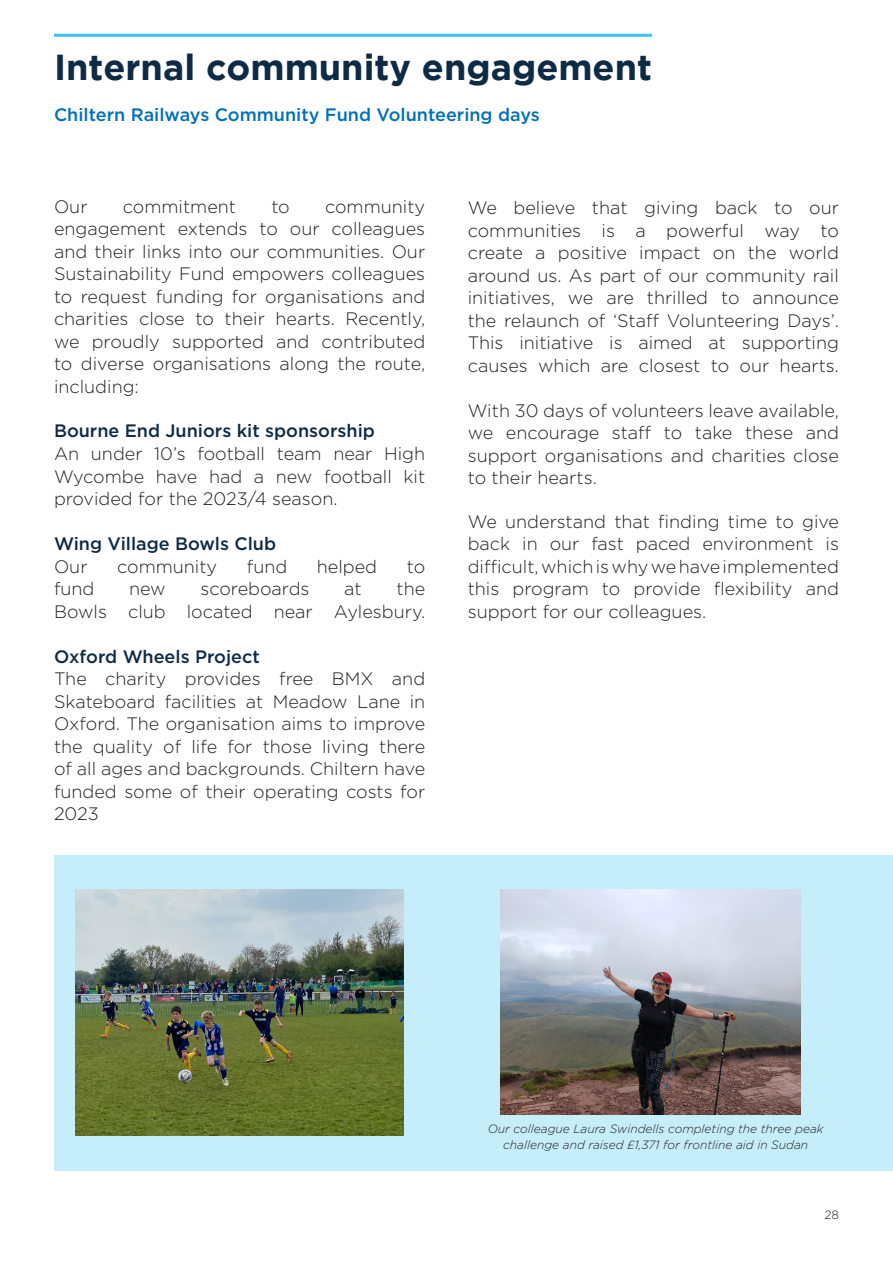
<style>
.page{position:relative;width:893px;height:1263px;background:#fff}
.page>*{position:absolute;margin:0;border:0;box-sizing:border-box;transform-origin:0 0}
.t1{font:700 36px "Gotham";color:#0d2b45}
.t2{font:300 18px/22.5px "Gotham";color:#231f20;text-align:justify}
.t3{font:500 18px "Gotham";color:#0d2b45}
.t4{font:500 18px "Gotham";color:#0070b9}
.t5{font:italic 300 12px/16.5px "Gotham";color:#231f20;text-align:center}
.t6{font:300 12px "Gotham";color:#231f20}
</style>
<div class="page">
<div style="left:54px;top:855px;width:839px;height:315px;background:#c5edfa"></div>
<hr style="left:54px;top:34px;width:598px;height:3px;background:#3ec3f1">
<img style="left:501px;top:889px;width:300px;height:225px">
<img style="left:75px;top:889px;width:329px;height:247px">
<h1 class="t1" style="left:54px;top:47px;width:600px">Internal community engagement</h1>
<p class="t4" style="left:54px;top:103px;width:487px">Chiltern Railways Community Fund Volunteering days</p>
<p class="t2" style="left:54px;top:194px;width:35px">Our</p>
<p class="t2" style="left:123px;top:194px;width:115px">commitment</p>
<p class="t2" style="left:271px;top:194px;width:20px">to</p>
<p class="t2" style="left:54px;top:194px;width:373px;text-indent:271px">community engagement extends to our colleagues and their links into our communities. Our Sustainability Fund empowers colleagues to request funding for organisations and charities close to their hearts. Recently, we proudly supported and contributed to diverse organisations along the route, including:</p>
<p class="t3" style="left:54px;top:419px;width:322px">Bourne End Juniors kit sponsorship</p>
<p class="t2" style="left:54px;top:442px;width:373px">An under 10’s football team near High Wycombe have had a new football kit provided for the 2023/4 season.</p>
<p class="t3" style="left:54px;top:531px;width:224px">Wing Village Bowls Club</p>
<p class="t2" style="left:54px;top:554px;width:35px">Our</p>
<p class="t2" style="left:117px;top:554px;width:102px">community</p>
<p class="t2" style="left:247px;top:554px;width:42px">fund</p>
<p class="t2" style="left:317px;top:554px;width:62px">helped</p>
<p class="t2" style="left:407px;top:554px;width:20px">to</p>
<p class="t2" style="left:54px;top:577px;width:42px">fund</p>
<p class="t2" style="left:129px;top:577px;width:38px">new</p>
<p class="t2" style="left:201px;top:577px;width:111px">scoreboards</p>
<p class="t2" style="left:344px;top:577px;width:19px">at</p>
<p class="t2" style="left:54px;top:577px;width:373px;text-align:right">the<br>Bowls club located near Aylesbury.</p>
<p class="t3" style="left:54px;top:645px;width:207px">Oxford Wheels Project</p>
<p class="t2" style="left:54px;top:667px;width:373px">The charity provides free BMX and Skateboard facilities at Meadow Lane in Oxford. The organisation aims to improve the quality of life for those living there of all ages and backgrounds. Chiltern have funded some of their operating costs for 2023</p>
<p class="t2" style="left:468px;top:196px;width:373px">We believe that giving back to our communities is a powerful way to create a positive impact on the world around us. As part of our community rail initiatives, we are thrilled to announce the relaunch of ‘Staff Volunteering Days’.<br>This initiative is aimed at supporting causes which are closest to our hearts.</p>
<p class="t2" style="left:468px;top:398px;width:373px">With 30 days of volunteers leave available, we encourage staff to take these and support organisations and charities close to their hearts.</p>
<p class="t2" style="left:468px;top:510px;width:373px">We understand that finding time to give back in our fast paced environment is difficult, which is why we have implemented this program to provide flexibility and support for our colleagues.</p>
<p class="t5" style="left:488px;top:1120px;width:337px">Our colleague Laura Swindells completing the three peak challenge and raised £1,371 for frontline aid in Sudan</p>
<p class="t6" style="left:824px;top:1207px;width:16px">28</p>
</div>
